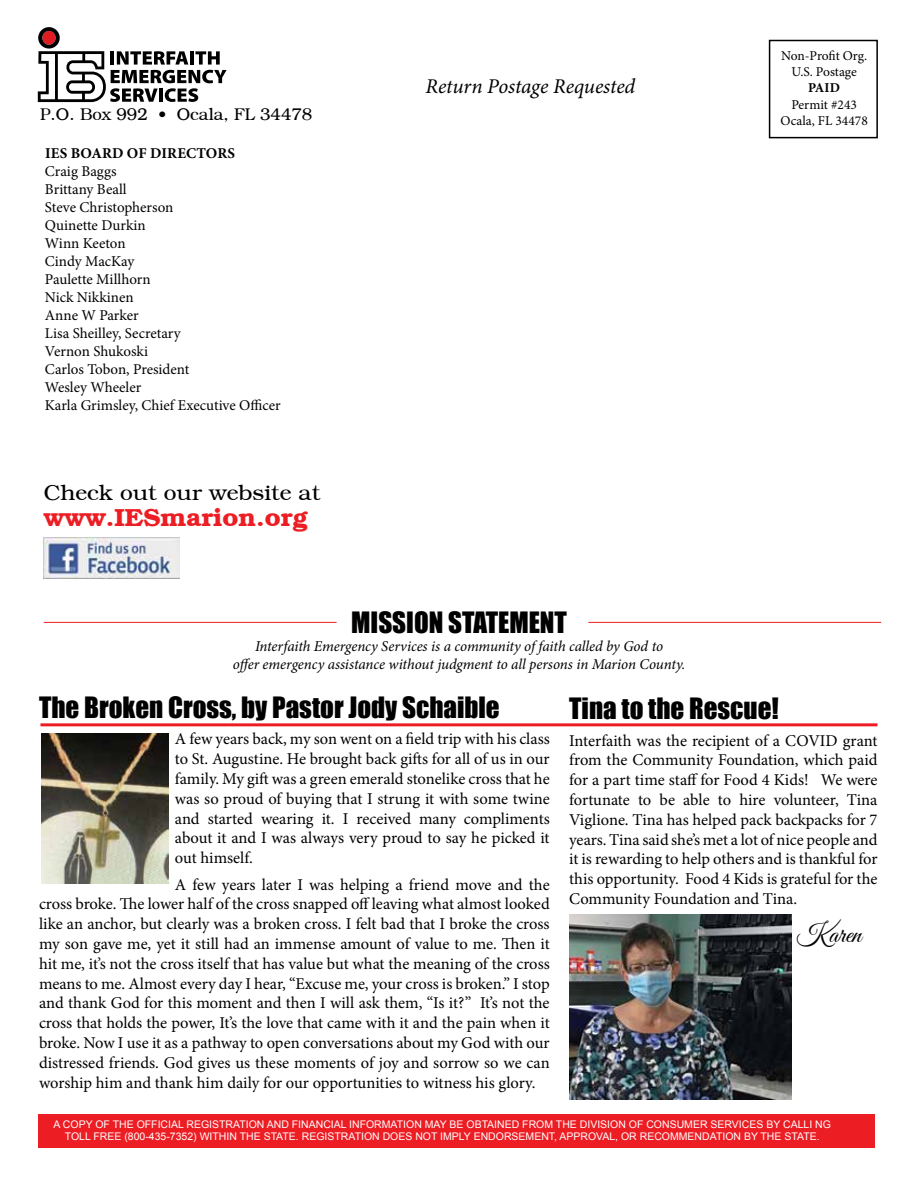
<style>
.page{position:relative;width:918px;height:1188px;background:#fff}
.page>*{position:absolute;margin:0;border:0;box-sizing:border-box;transform-origin:0 0}
.t1{font:27px "Impact";color:#000}
.t2{font:27px "Good Vibrations Script";color:#000}
.t3{font:700 24px "Bookman";color:#ed1d24;scale:1.06 1}
.t4{font:italic 21px "Minion Pro";letter-spacing:-.01em;color:#000}
.t5{font:21px "Bookman";color:#000;scale:1.06 1}
.t6{font:16.5px/19.8px "Minion Pro";letter-spacing:-.005em;color:#000;text-align:justify}
.t7{font:16.5px "Bookman";color:#000}
.t8{font:15px/18px "Minion Pro";color:#000}
.t9{font:italic 15px/18px "Minion Pro";letter-spacing:-.005em;color:#000;text-align:center}
.t10{font:700 15px "Minion Pro";letter-spacing:.01em;color:#000}
.t11{font:13.5px/16.2px "Minion Pro";color:#000;text-align:center}
.t12{font:700 13.5px "Minion Pro";color:#000}
.t13{font:10.5px/12.6px "Arial";color:#fff;text-align:center}
</style>
<div class="page">
<div style="left:769px;top:40px;width:109px;height:98px;border:2px solid #000"></div>
<img style="left:44px;top:538px;width:136px;height:41px">
<hr style="left:44px;top:622px;width:293px;height:1px;background:#ed1d24">
<hr style="left:588px;top:622px;width:293px;height:1px;background:#ed1d24">
<div style="left:38px;top:1114px;width:837px;height:34px;background:#ed1d24"></div>
<hr style="left:40px;top:723px;width:838px;height:3px;background:#ed1d24">
<img style="left:41px;top:733px;width:127px;height:151px">
<img style="left:569px;top:914px;width:222px;height:185px">
<svg style="left:38px;top:27px;width:189px;height:75px"></svg>
<p class="t7" style="left:40px;top:104px;width:274px">P.O. Box 992 • Ocala, FL 34478</p>
<p class="t10" style="left:45px;top:142px;width:191px">IES BOARD OF DIRECTORS</p>
<p class="t8" style="left:45px;top:162px;width:237px">Craig Baggs<br>Brittany Beall<br>Steve Christopherson<br>Quinette Durkin<br>Winn Keeton<br>Cindy MacKay<br>Paulette Millhorn<br>Nick Nikkinen<br>Anne W Parker<br>Lisa Sheilley, Secretary<br>Vernon Shukoski<br>Carlos Tobon, President<br>Wesley Wheeler<br>Karla Grimsley, Chief Executive Officer</p>
<p class="t5" style="left:44px;top:480px;width:262px">Check out our website at</p>
<h2 class="t3" style="left:44px;top:503px;width:251px">www.IESmarion.org</h2>
<p class="t4" style="left:426px;top:72px;width:211px">Return Postage Requested</p>
<h1 class="t1" style="left:351px;top:601px;width:217px">MISSION STATEMENT</h1>
<p class="t9" style="left:233px;top:637px;width:454px">Interfaith Emergency Services is a community of faith called by God to<br>offer emergency assistance without judgment to all persons in Marion County.</p>
<p class="t11" style="left:781px;top:48px;width:88px">Non-Profit Org.<br>U.S. Postage</p>
<p class="t12" style="left:808px;top:79px;width:33px">PAID</p>
<p class="t11" style="left:781px;top:96px;width:89px">Permit #243<br>Ocala, FL 34478</p>
<h1 class="t1" style="left:39px;top:686px;width:462px">The Broken Cross, by Pastor Jody Schaible</h1>
<p class="t6" style="left:175px;top:729px;width:376px">A few years back, my son went on a field trip with his class to St. Augustine. He brought back gifts for all of us in our family. My gift was a green emerald stonelike cross that he was so proud of buying that I strung it with some twine and started wearing it. I received many compliments about it and I was always very proud to say he picked it out himself.</p>
<p class="t6" style="left:39px;top:875px;width:512px;text-indent:136px">A few years later I was helping a friend move and the cross broke. The lower half of the cross snapped off leaving what almost looked like an anchor, but clearly was a broken cross. I felt bad that I broke the cross my son gave me, yet it still had an immense amount of value to me. Then it hit me, it’s not the cross itself that has value but what the meaning of the cross means to me. Almost every day I hear, “Excuse me, your cross is broken.” I stop and thank God for this moment and then I will ask them, “Is it?” It’s not the cross that holds the power, It’s the love that came with it and the pain when it broke. Now I use it as a pathway to open conversations about my God with our distressed friends. God gives us these moments of joy and sorrow so we can worship him and thank him daily for our opportunities to witness his glory.</p>
<h1 class="t1" style="left:569px;top:687px;width:211px">Tina to the Rescue!</h1>
<p class="t6" style="left:569px;top:730px;width:310px">Interfaith was the recipient of a COVID grant from the Community Foundation, which paid for a part time staff for Food 4 Kids! We were fortunate to be able to hire volunteer, Tina Viglione. Tina has helped pack backpacks for 7 years. Tina said she’s met a lot of nice people and it is rewarding to help others and is thankful for this opportunity. Food 4 Kids is grateful for the Community Foundation and Tina.</p>
<h1 class="t2" style="left:797px;top:915px;width:66px">Karen</h1>
<p class="t13" style="left:54px;top:1118px;width:779px">A COPY OF THE OFFICIAL REGISTRATION AND FINANCIAL INFORMATION MAY BE OBTAINED FROM THE DIVISION OF CONSUMER SERVICES BY CALLI NG<br>TOLL FREE (800-435-7352) WITHIN THE STATE. REGISTRATION DOES NOT IMPLY ENDORSEMENT, APPROVAL, OR RECOMMENDATION BY THE STATE.</p>
</div>
